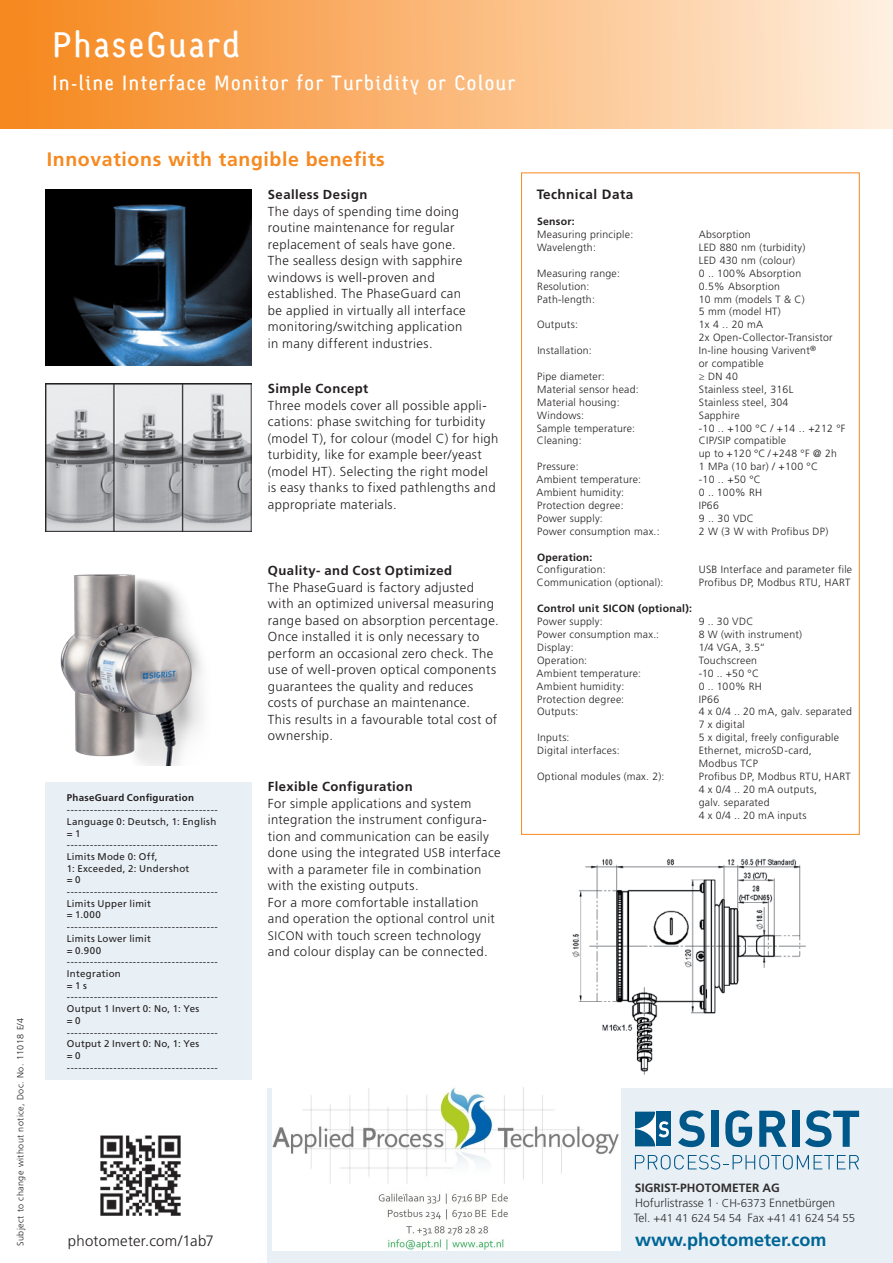
<style>
.page{position:relative;width:893px;height:1263px;background:#fff}
.page>*{position:absolute;margin:0;border:0;box-sizing:border-box;transform-origin:0 0}
.t1{font:36px "Sgiv 1 Medium CAP Snum";letter-spacing:.075em;color:#fff}
.t2{font:21px "Sgiv 1 Medium CAP Snum";letter-spacing:.075em;color:#fff}
.t3{font:700 19.5px "Frutiger LT Std";letter-spacing:.03em;color:#f6891f}
.t4{font:700 18px "Frutiger LT Std";color:#006494}
.t5{font:300 15px "Frutiger LT Std";letter-spacing:.02em;color:#231f20}
.t6{font:700 13.5px "Frutiger LT Std";letter-spacing:.03em;color:#231f20}
.t7{font:300 13.05px/16.5px "Frutiger LT Std";letter-spacing:.03em;color:#231f20}
.t8{font:700 13.05px "Frutiger LT Std";letter-spacing:.035em;color:#231f20}
.t9{font:300 12px/15px "Frutiger LT Std";color:#312f30}
.t10{font:300 11.4px "Frutiger LT Std";color:#312f30}
.t11{font:300 10.5px/12.9px "Frutiger LT Std";letter-spacing:.025em;color:#231f20}
.t12{font:700 10.5px "Frutiger LT Std";letter-spacing:.025em;color:#231f20}
.t13{font:9.75px/11.7px "Frutiger LT Std";letter-spacing:.03em;color:#231f20}
.t14{font:700 9.75px "Frutiger LT Std";letter-spacing:.03em;color:#231f20}
.t15{font:300 9px "Frutiger LT Std";letter-spacing:.045em;color:#231f20}
.s1{font-size:12.3px}
.s2{font-weight:700}
.s3{font-size:11.4px}
.s4{font-size:12px}
</style>
<div class="page">
<div style="left:0;top:0;width:893px;height:129px;background:linear-gradient(to right,#f6851a,#fed)"></div>
<div style="left:268px;top:1089px;width:625px;height:174px;background:#e8f0f6"></div>
<svg style="left:678px;top:1110px;width:27px;height:37px"></svg>
<div style="left:711px;top:1111px;width:7px;height:36px;background:#005789"></div>
<svg style="left:725px;top:1110px;width:27px;height:37px"></svg>
<svg style="left:759px;top:1111px;width:28px;height:36px"></svg>
<div style="left:793px;top:1111px;width:7px;height:36px;background:#005789"></div>
<svg style="left:805px;top:1110px;width:54px;height:37px"></svg>
<svg style="left:635px;top:1155px;width:224px;height:14px"></svg>
<div style="left:656px;top:1112px;width:14px;height:34px;background:#005789"></div>
<svg style="left:635px;top:1112px;width:34px;height:34px"></svg>
<img style="left:572px;top:859px;width:234px;height:216px">
<img style="left:100px;top:1135px;width:81px;height:81px">
<img style="left:60px;top:574px;width:143px;height:191px">
<div style="left:45px;top:783px;width:206px;height:297px;background:#e8f0f6"></div>
<img style="left:45px;top:189px;width:206px;height:176px">
<img style="left:45px;top:383px;width:206px;height:148px">
<img style="left:273px;top:1087px;width:347px;height:163px">
<h1 class="t1" style="left:52px;top:26px;width:189px">PhaseGuard</h1>
<h2 class="t2" style="left:52px;top:72px;width:464px">In-line Interface Monitor for Turbidity or Colour</h2>
<p class="t15" style="left:15px;top:1246px;width:230px;rotate:-90deg">Subject to change without notice, Doc. No. 11018 E/4</p>
<h3 class="t3" style="left:47px;top:148px;width:340px">Innovations with tangible benefits</h3>
<p class="t14" style="left:67px;top:792px;width:129px">PhaseGuard Configuration</p>
<p class="t13" style="left:67px;top:804px;width:153px">---------------------------------------<br>Language 0: Deutsch, 1: English = 1 ---------------------------------------<br>Limits Mode 0: Off,<br>1: Exceeded, 2: Undershot<br>= 0 ---------------------------------------<br>Limits Upper limit<br>= 1.000 ---------------------------------------<br>Limits Lower limit<br>= 0.900 ---------------------------------------<br>Integration<br>= 1 s ---------------------------------------<br>Output 1 Invert 0: No, 1: Yes<br>= 0 ---------------------------------------<br>Output 2 Invert 0: No, 1: Yes<br>= 0 ---------------------------------------</p>
<p class="t8" style="left:268px;top:187px;width:101px">Sealless Design</p>
<p class="t7" style="left:268px;top:203px;width:199px">The days of spending time doing routine maintenance for regular replacement of seals have gone.<br>The sealless design with sapphire windows is well-proven and established. The PhaseGuard can be applied in virtually all interface monitoring/switching application in many different industries.</p>
<p class="t8" style="left:268px;top:381px;width:102px">Simple Concept</p>
<p class="t7" style="left:268px;top:397px;width:232px">Three models cover all possible appli&shy;cations: phase switching for turbidity (model T), for colour (model C) for high turbidity, like for example beer/yeast (model HT). Selecting the right model is easy thanks to fixed pathlengths and appropriate materials.</p>
<p class="t8" style="left:268px;top:563px;width:186px">Quality- and Cost Optimized</p>
<p class="t7" style="left:268px;top:579px;width:232px">The PhaseGuard is factory adjusted with an optimized universal measuring range based on absorption percentage.<br>Once installed it is only necessary to perform an occasional zero check. The use of well-proven optical components guarantees the quality and reduces costs of purchase an maintenance.<br>This results in a favourable total cost of ownership.</p>
<p class="t8" style="left:268px;top:779px;width:146px">Flexible Configuration</p>
<p class="t7" style="left:268px;top:795px;width:234px">For simple applications and system integration the instrument configura&shy;tion and communication can be easily done using the integrated <span class="s1">USB</span> interface with a parameter file in combination with the existing outputs.<br>For a more comfortable installation and operation the optional control unit <span class="s1">SICON</span> with touch screen technology and colour display can be connected.</p>
<h3 class="t5" style="left:68px;top:1232px;width:148px">photometer.com/1ab7</h3>
<p class="t6" style="left:537px;top:187px;width:98px">Technical Data</p>
<p class="t12" style="left:537px;top:215px;width:39px">Sensor:</p>
<p class="t11" style="left:537px;top:228px;width:98px">Measuring principle:</p>
<p class="t11" style="left:699px;top:228px;width:53px">Absorption</p>
<p class="t11" style="left:537px;top:241px;width:60px">Wavelength:</p>
<p class="t11" style="left:699px;top:241px;width:108px">LED 880 nm (turbidity)<br>LED 430 nm (colour)</p>
<p class="t11" style="left:537px;top:267px;width:84px">Measuring range:</p>
<p class="t11" style="left:699px;top:267px;width:104px">0 .. 100% Absorption</p>
<p class="t11" style="left:537px;top:280px;width:54px">Resolution:</p>
<p class="t11" style="left:699px;top:280px;width:83px">0.5% Absorption</p>
<p class="t11" style="left:537px;top:293px;width:59px">Path-length:</p>
<p class="t11" style="left:699px;top:293px;width:107px">10 mm (models T &amp; C)<br>5 mm (model HT)</p>
<p class="t11" style="left:537px;top:318px;width:42px">Outputs:</p>
<p class="t11" style="left:699px;top:318px;width:135px">1x 4 .. 20 mA<br>2x Open-Collector-Transistor</p>
<p class="t11" style="left:537px;top:344px;width:56px">Installation:</p>
<p class="t11" style="left:699px;top:344px;width:119px">In-line housing Varivent<sup>® </sup>or compatible</p>
<p class="t11" style="left:537px;top:370px;width:69px">Pipe diameter:</p>
<p class="t11" style="left:699px;top:370px;width:41px">≥ DN 40</p>
<p class="t11" style="left:537px;top:383px;width:103px">Material sensor head:</p>
<p class="t11" style="left:699px;top:383px;width:96px">Stainless steel, 316L</p>
<p class="t11" style="left:537px;top:396px;width:84px">Material housing:</p>
<p class="t11" style="left:699px;top:396px;width:91px">Stainless steel, 304</p>
<p class="t11" style="left:537px;top:409px;width:49px">Windows:</p>
<p class="t11" style="left:699px;top:409px;width:42px">Sapphire</p>
<p class="t11" style="left:537px;top:422px;width:100px">Sample temperature:</p>
<p class="t11" style="left:699px;top:422px;width:148px">-10 .. +100 °C / +14 .. +212 °F</p>
<p class="t11" style="left:537px;top:434px;width:46px">Cleaning:</p>
<p class="t11" style="left:699px;top:434px;width:140px">CIP/SIP compatible<br>up to +120 °C / +248 °F @ 2h</p>
<p class="t11" style="left:537px;top:460px;width:43px">Pressure:</p>
<p class="t11" style="left:699px;top:460px;width:121px">1 MPa (10 bar) / +100 °C</p>
<p class="t11" style="left:537px;top:473px;width:106px">Ambient temperature:</p>
<p class="t11" style="left:699px;top:473px;width:64px">-10 .. +50 °C</p>
<p class="t11" style="left:537px;top:486px;width:89px">Ambient humidity:</p>
<p class="t11" style="left:699px;top:486px;width:65px">0 .. 100% RH</p>
<p class="t11" style="left:537px;top:499px;width:88px">Protection degree:</p>
<p class="t11" style="left:699px;top:499px;width:22px">IP66</p>
<p class="t11" style="left:537px;top:512px;width:67px">Power supply:</p>
<p class="t11" style="left:699px;top:512px;width:57px">9 .. 30 VDC</p>
<p class="t11" style="left:537px;top:525px;width:124px">Power consumption max.:</p>
<p class="t11" style="left:699px;top:525px;width:131px">2 W (3 W with Profibus DP)</p>
<p class="t12" style="left:537px;top:551px;width:57px">Operation:</p>
<p class="t11" style="left:537px;top:563px;width:70px">Configuration:</p>
<p class="t11" style="left:699px;top:563px;width:155px">USB Interface and parameter file</p>
<p class="t11" style="left:537px;top:576px;width:128px">Communication (optional):</p>
<p class="t11" style="left:699px;top:576px;width:153px">Profibus DP, Modbus RTU, HART</p>
<p class="t12" style="left:537px;top:602px;width:157px">Control unit SICON (optional):</p>
<p class="t11" style="left:537px;top:615px;width:67px">Power supply:</p>
<p class="t11" style="left:699px;top:615px;width:56px">9 .. 30 VDC</p>
<p class="t11" style="left:537px;top:628px;width:123px">Power consumption max.:</p>
<p class="t11" style="left:699px;top:628px;width:105px">8 W (with instrument)</p>
<p class="t11" style="left:537px;top:641px;width:38px">Display:</p>
<p class="t11" style="left:699px;top:641px;width:68px">1/4 VGA, 3.5“</p>
<p class="t11" style="left:537px;top:654px;width:52px">Operation:</p>
<p class="t11" style="left:699px;top:654px;width:60px">Touchscreen</p>
<p class="t11" style="left:537px;top:667px;width:106px">Ambient temperature:</p>
<p class="t11" style="left:699px;top:667px;width:62px">-10 .. +50 °C</p>
<p class="t11" style="left:537px;top:680px;width:89px">Ambient humidity:</p>
<p class="t11" style="left:699px;top:680px;width:65px">0 .. 100% RH</p>
<p class="t11" style="left:537px;top:693px;width:88px">Protection degree:</p>
<p class="t11" style="left:699px;top:693px;width:22px">IP66</p>
<p class="t11" style="left:537px;top:705px;width:43px">Outputs:</p>
<p class="t11" style="left:699px;top:705px;width:155px">4 x 0/4 .. 20 mA, galv. separated<br>7 x digital</p>
<p class="t11" style="left:537px;top:731px;width:34px">Inputs:</p>
<p class="t11" style="left:699px;top:731px;width:142px">5 x digital, freely configurable</p>
<p class="t11" style="left:537px;top:744px;width:84px">Digital interfaces:</p>
<p class="t11" style="left:699px;top:744px;width:115px">Ethernet, microSD-card,<br>Modbus TCP</p>
<p class="t11" style="left:537px;top:770px;width:129px">Optional modules (max. 2):</p>
<p class="t11" style="left:699px;top:770px;width:154px">Profibus DP, Modbus RTU, HART<br>4 x 0/4 .. 20 mA outputs,<br>galv. separated<br>4 x 0/4 .. 20 mA inputs</p>
<p class="t9" style="left:635px;top:1181px;width:202px"><span class="s2">SIGRIST-PHOTOMETER AG<br></span>Hofurlistrasse 1 · <span class="s3">CH-6373</span> Ennetbürgen</p>
<p class="t10" style="left:634px;top:1212px;width:223px"><span class="s4">Tel.</span> +41 41 624 54 54 <span class="s4">Fax</span> +41 41 624 54 55</p>
<h3 class="t4" style="left:635px;top:1229px;width:193px">www.photometer.com</h3>
</div>
